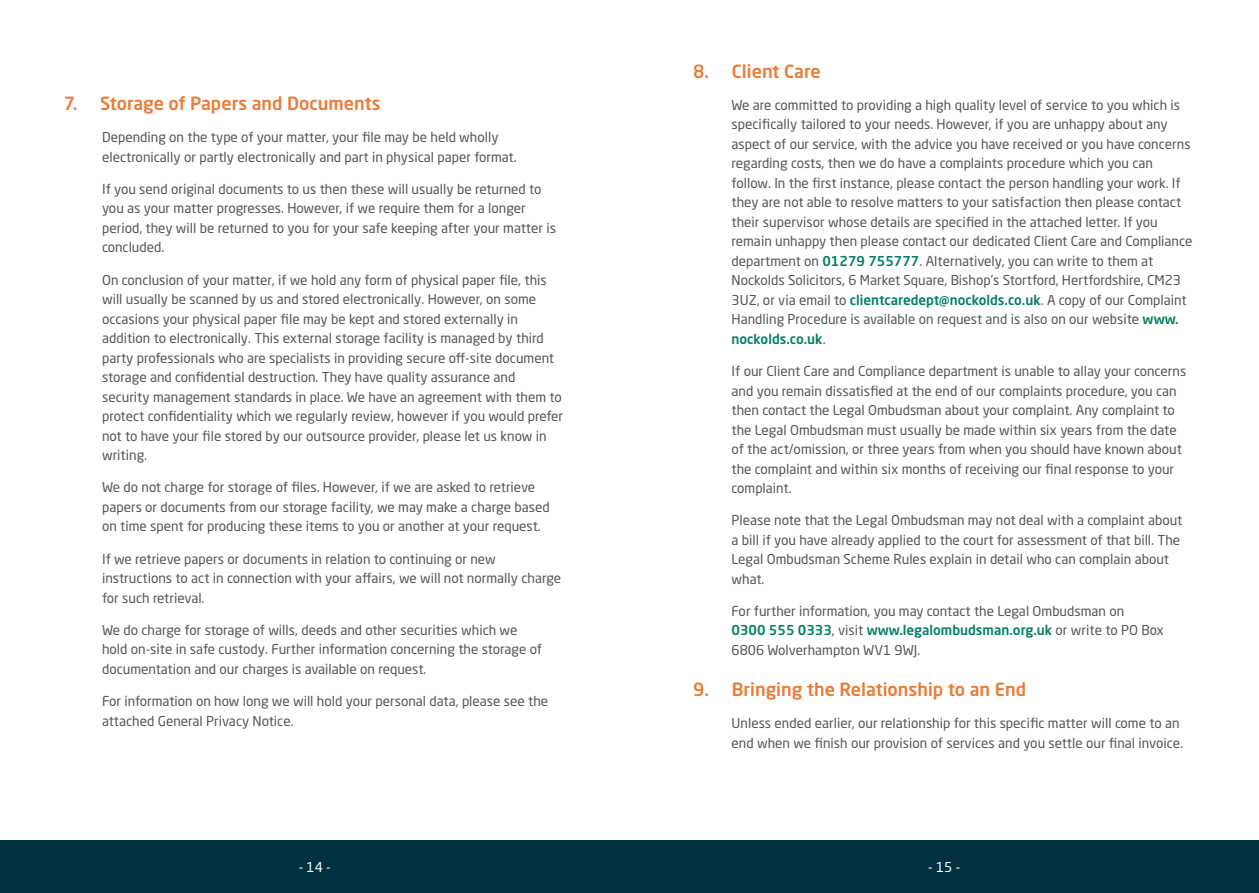
<style>
.page{position:relative;width:1259px;height:893px;background:#fff}
.page>*{position:absolute;margin:0;border:0;box-sizing:border-box;transform-origin:0 0}
.t1{font:500 18px "Neo Sans Std";color:#e97d38}
.t2{font:13.5px/19.5px "Neo Sans Std";color:#545755}
.t3{font:13.5px "Neo Sans Std";color:#fff}
.s1{font-weight:500;color:#008064}
</style>
<div class="page">
<div style="left:0;top:840px;width:1259px;height:53px;background:#01303f"></div>
<h1 class="t1" style="left:64px;top:92px;width:318px">7. Storage of Papers and Documents</h1>
<p class="t2" style="left:102px;top:127px;width:416px">Depending on the type of your matter, your file may be held wholly electronically or partly electronically and part in physical paper format.</p>
<p class="t2" style="left:102px;top:179px;width:455px">If you send original documents to us then these will usually be returned to you as your matter progresses. However, if we require them for a longer period, they will be returned to you for your safe keeping after your matter is concluded.</p>
<p class="t2" style="left:102px;top:270px;width:463px">On conclusion of your matter, if we hold any form of physical paper file, this will usually be scanned by us and stored electronically. However, on some occasions your physical paper file may be kept and stored externally in addition to electronically. This external storage facility is managed by third party professionals who are specialists in providing secure off-site document storage and confidential destruction. They have quality assurance and security management standards in place. We have an agreement with them to protect confidentiality which we regularly review, however if you would prefer not to have your file stored by our outsource provider, please let us know in writing.</p>
<p class="t2" style="left:102px;top:477px;width:449px">We do not charge for storage of files. However, if we are asked to retrieve papers or documents from our storage facility, we may make a charge based on time spent for producing these items to you or another at your request.</p>
<p class="t2" style="left:102px;top:549px;width:460px">If we retrieve papers or documents in relation to continuing or new instructions to act in connection with your affairs, we will not normally charge for such retrieval.</p>
<p class="t2" style="left:102px;top:620px;width:441px">We do charge for storage of wills, deeds and other securities which we hold on-site in safe custody. Further information concerning the storage of documentation and our charges is available on request.</p>
<p class="t2" style="left:102px;top:691px;width:448px">For information on how long we will hold your personal data, please see the attached General Privacy Notice.</p>
<h1 class="t1" style="left:693px;top:60px;width:129px">8. Client Care</h1>
<p class="t2" style="left:731px;top:95px;width:462px">We are committed to providing a high quality level of service to you which is specifically tailored to your needs. However, if you are unhappy about any aspect of our service, with the advice you have received or you have concerns regarding costs, then we do have a complaints procedure which you can follow. In the first instance, please contact the person handling your work. If they are not able to resolve matters to your satisfaction then please contact their supervisor whose details are specified in the attached letter. If you remain unhappy then please contact our dedicated Client Care and Compliance department on <span class="s1">01279 755777</span>. Alternatively, you can write to them at Nockolds Solicitors, 6 Market Square, Bishop’s Stortford, Hertfordshire, CM23<br>3UZ, or via email to <span class="s1">clientcaredept@nockolds.co.uk</span>. A copy of our Complaint Handling Procedure is available on request and is also on our website <span class="s1">www. nockolds.co.uk</span>.</p>
<p class="t2" style="left:731px;top:361px;width:456px">If our Client Care and Compliance department is unable to allay your concerns and you remain dissatisfied at the end of our complaints procedure, you can then contact the Legal Ombudsman about your complaint. Any complaint to the Legal Ombudsman must usually be made within six years from the date of the act/omission, or three years from when you should have known about the complaint and within six months of receiving our final response to your complaint.</p>
<p class="t2" style="left:731px;top:510px;width:452px">Please note that the Legal Ombudsman may not deal with a complaint about a bill if you have already applied to the court for assessment of that bill. The Legal Ombudsman Scheme Rules explain in detail who can complain about what.</p>
<p class="t2" style="left:731px;top:601px;width:434px">For further information, you may contact the Legal Ombudsman on<br><span class="s1">0300 555 0333</span>, visit <span class="s1">www.legalombudsman.org.uk</span> or write to PO Box<br>6806 Wolverhampton WV1 9WJ.</p>
<h1 class="t1" style="left:693px;top:678px;width:334px">9. Bringing the Relationship to an End</h1>
<p class="t2" style="left:731px;top:713px;width:453px">Unless ended earlier, our relationship for this specific matter will come to an end when we finish our provision of services and you settle our final invoice.</p>
<p class="t3" style="left:299px;top:858px;width:33px">- 14 -</p>
<p class="t3" style="left:928px;top:858px;width:33px">- 15 -</p>
</div>
